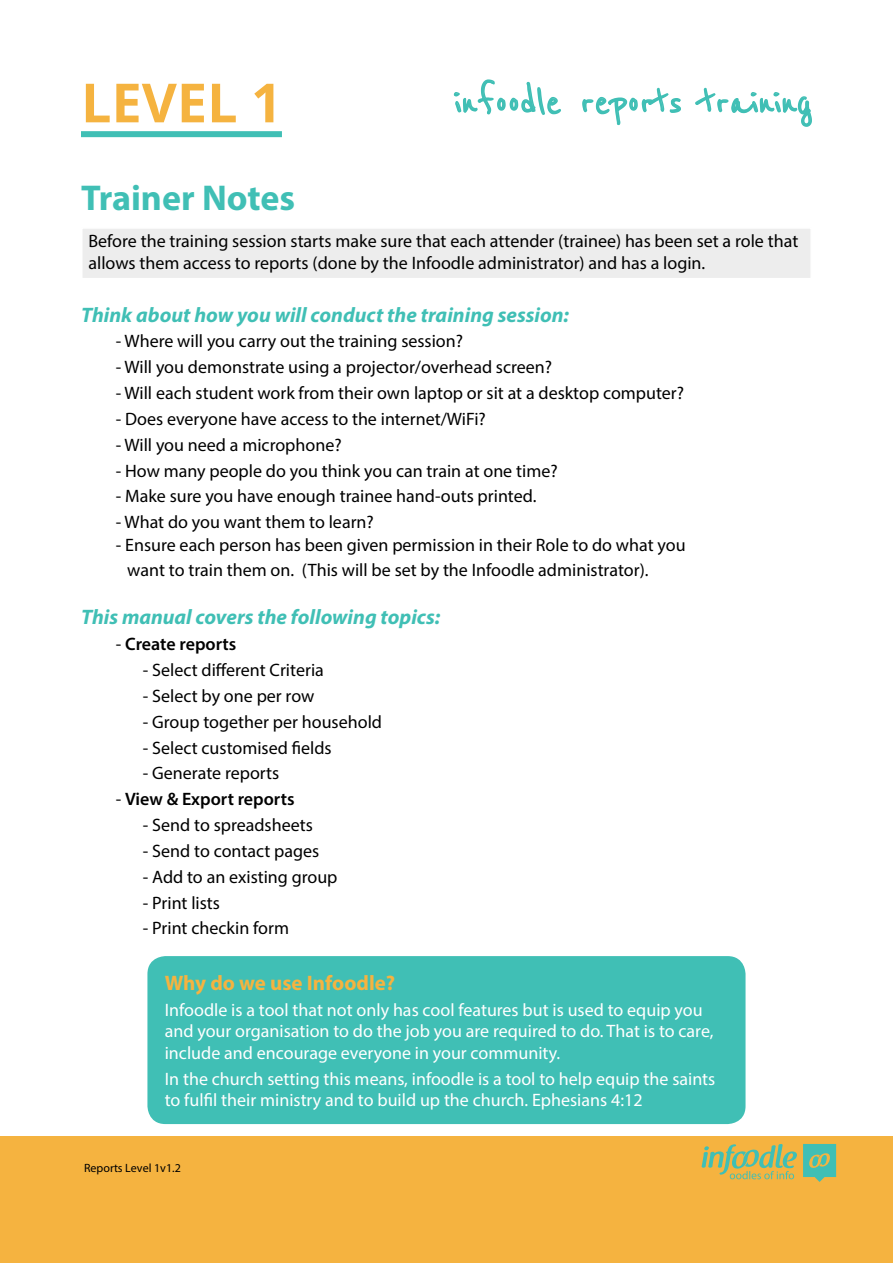
<style>
.page{position:relative;width:893px;height:1263px;background:#fff}
.page>*{position:absolute;margin:0;border:0;box-sizing:border-box;transform-origin:0 0}
.t1{font:700 54px "Open Sans";color:#f5b340}
.t2{font:45px "Reenie Beanie";color:#40bfb5}
.t3{font:700 36px "Myriad Pro";color:#40bfb5}
.t4{font:italic 700 21px "Myriad Pro";color:#40bfb5}
.t5{font:700 21px "Myriad Pro";color:#f5b340}
.t6{font:18px/25.8px "Myriad Pro";color:#000}
.t7{font:18px/21.6px "Myriad Pro";color:#fff}
.t8{font:600 18px "Myriad Pro";color:#000}
.t9{font:12px "Myriad Pro";color:#000}
.s1{font-weight:400}
</style>
<div class="page">
<div style="left:0;top:1136px;width:893px;height:127px;background:#f5b340"></div>
<svg style="left:701px;top:1144px;width:96px;height:35px"></svg>
<svg style="left:803px;top:1144px;width:33px;height:38px"></svg>
<div style="left:147px;top:956px;width:598px;height:168px;background:#40bfb5;border-radius:18px"></div>
<svg style="left:453px;top:79px;width:108px;height:36px"></svg>
<svg style="left:582px;top:87px;width:99px;height:39px"></svg>
<svg style="left:695px;top:87px;width:117px;height:40px"></svg>
<div style="left:81px;top:227px;width:731px;height:52px;background:#ededed;border:2px solid #fff"></div>
<div style="left:81px;top:131px;width:201px;height:6px;background:#40bfb5"></div>
<h1 class="t1" style="left:81px;top:65px;width:202px">LEVEL 1</h1>
<h2 class="t2" style="left:455px;top:77px;width:359px">infoodle reports training</h2>
<h3 class="t3" style="left:81px;top:174px;width:216px">Trainer Notes</h3>
<p class="t6" style="left:88px;top:230px;width:711px;line-height:21.6px">Before the training session starts make sure that each attender (trainee) has been set a role that allows them access to reports (done by the Infoodle administrator) and has a login.</p>
<p class="t4" style="left:81px;top:301px;width:490px">Think about how you will conduct the training session:</p>
<p class="t6" style="left:116px;top:328px;width:349px">- Where will you carry out the training session?</p>
<p class="t6" style="left:116px;top:354px;width:438px">- Will you demonstrate using a projector/overhead screen?</p>
<p class="t6" style="left:116px;top:380px;width:570px">- Will each student work from their own laptop or sit at a desktop computer?</p>
<p class="t6" style="left:116px;top:406px;width:372px">- Does everyone have access to the internet/WiFi?</p>
<p class="t6" style="left:116px;top:431px;width:227px">- Will you need a microphone?</p>
<p class="t6" style="left:116px;top:457px;width:443px">- How many people do you think you can train at one time?</p>
<p class="t6" style="left:116px;top:483px;width:422px">- Make sure you have enough trainee hand-outs printed.</p>
<p class="t6" style="left:116px;top:509px;width:260px">- What do you want them to learn?</p>
<p class="t6" style="left:127px;top:531px;width:560px;text-indent:-11px">- Ensure each person has been given permission in their Role to do what you want to train them on. (This will be set by the Infoodle administrator).</p>
<p class="t4" style="left:81px;top:603px;width:361px">This manual covers the following topics:</p>
<p class="t8" style="left:116px;top:633px;width:122px"><span class="s1">-</span> Create reports</p>
<p class="t6" style="left:143px;top:657px;width:183px">- Select different Criteria</p>
<p class="t6" style="left:143px;top:683px;width:173px">- Select by one per row</p>
<p class="t6" style="left:143px;top:708px;width:241px">- Group together per household</p>
<p class="t6" style="left:143px;top:734px;width:190px">- Select customised fields</p>
<p class="t6" style="left:143px;top:760px;width:138px">- Generate reports</p>
<p class="t8" style="left:116px;top:788px;width:180px"><span class="s1">-</span> View &amp; Export reports</p>
<p class="t6" style="left:143px;top:812px;width:172px">- Send to spreadsheets</p>
<p class="t6" style="left:143px;top:838px;width:178px">- Send to contact pages</p>
<p class="t6" style="left:143px;top:863px;width:196px">- Add to an existing group</p>
<p class="t6" style="left:143px;top:889px;width:79px">- Print lists</p>
<p class="t6" style="left:143px;top:915px;width:148px">- Print checkin form</p>
<p class="t5" style="left:165px;top:969px;width:232px">Why do we use Infoodle?</p>
<p class="t7" style="left:165px;top:998px;width:550px">Infoodle is a tool that not only has cool features but is used to equip you and your organisation to do the job you are required to do. That is to care, include and encourage everyone in your community.</p>
<p class="t7" style="left:165px;top:1067px;width:552px">In the church setting this means, infoodle is a tool to help equip the saints to fulfil their ministry and to build up the church. Ephesians 4:12</p>
<p class="t9" style="left:84px;top:1160px;width:98px">Reports Level 1v1.2</p>
</div>
